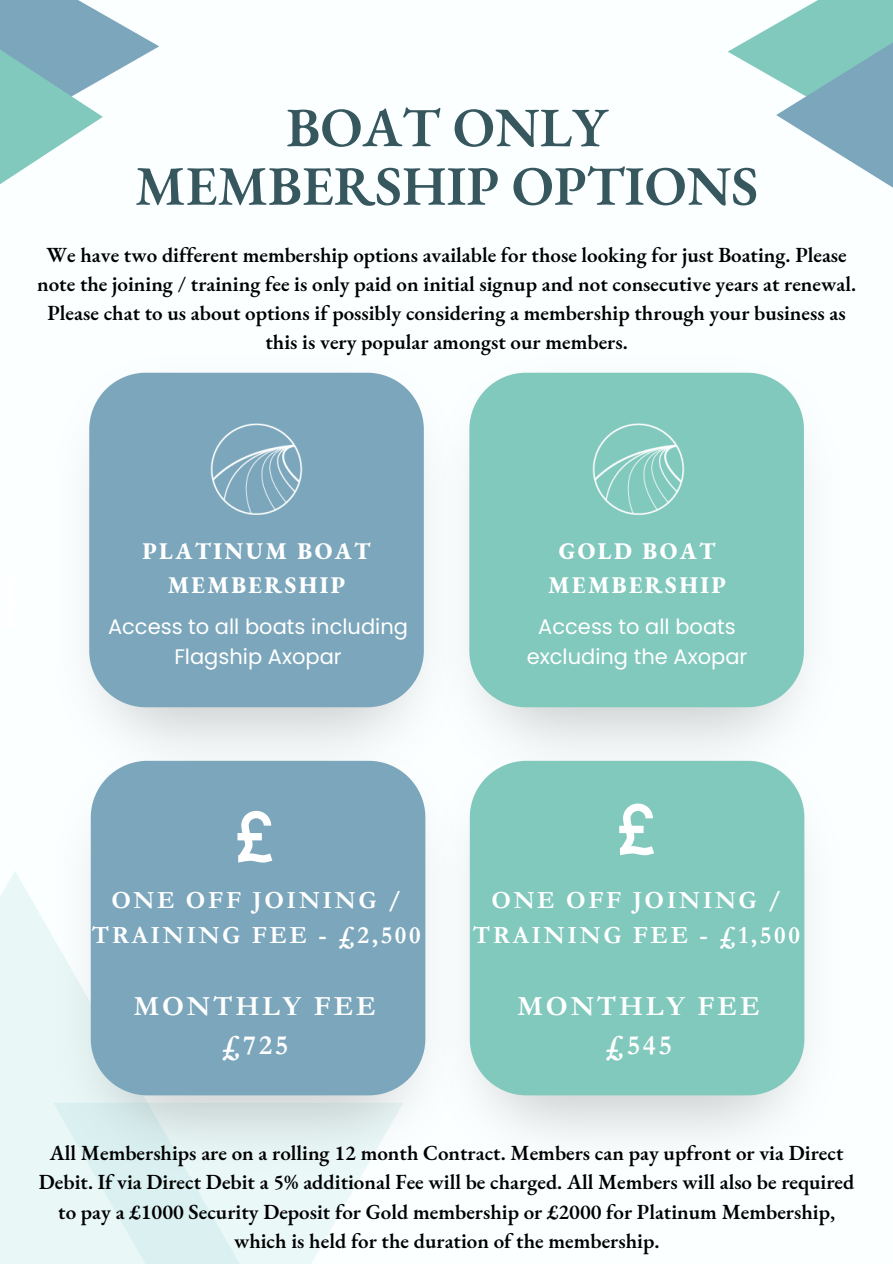
<style>
.page{position:relative;width:893px;height:1264px;background:#fff}
.page>*{position:absolute;margin:0;border:0;box-sizing:border-box;transform-origin:0 0}
.t1{font:600 55.5px/58.5px "EB Garamond";color:#37575f;text-align:center}
.t2{font:700 27.75px/39.3px "Garamond";letter-spacing:.105em;color:#fff;text-align:center}
.t3{font:700 24.75px/34.8px "Garamond";letter-spacing:.105em;color:#fff;text-align:center}
.t4{font:800 23.25px/33.8px "EB Garamond";letter-spacing:.105em;color:#fff;text-align:center}
.t5{font:600 21px/29.2px "EB Garamond";color:#000;text-align:center}
.t6{font:21px/29.2px "Poppins";color:#fff;text-align:center}
</style>
<div class="page">
<div style="left:0;top:0;width:892px;height:1263px;background:#fbffff"></div>
<div style="left:89px;top:373px;width:335px;height:334px;background:#7ba6bb"></div>
<div style="left:469px;top:373px;width:334px;height:334px;background:#81c8bd"></div>
<div style="left:0;top:870px;width:280px;height:393px;background:linear-gradient(to bottom,#eff9f9,#e8f6f6)"></div>
<div style="left:53px;top:1102px;width:350px;height:161px;background:linear-gradient(to right,#ddf2f2,#f6fdfd)"></div>
<img style="left:57px;top:743px;width:369px;height:426px">
<div style="left:91px;top:760px;width:334px;height:335px;background:#7ba6bb"></div>
<div style="left:470px;top:760px;width:334px;height:335px;background:#81c8bd"></div>
<svg style="left:728px;top:24px;width:48px;height:55px"></svg>
<svg style="left:776px;top:0;width:116px;height:187px"></svg>
<svg style="left:103px;top:14px;width:56px;height:65px"></svg>
<svg style="left:0;top:0;width:103px;height:184px"></svg>
<img style="left:198px;top:424px;width:114px;height:100px">
<img style="left:580px;top:424px;width:113px;height:100px">
<svg style="left:237px;top:810px;width:35px;height:52px"></svg>
<svg style="left:619px;top:803px;width:35px;height:52px"></svg>
<h1 class="t1" style="left:135px;top:97px;width:624px">BOAT ONLY<br>MEMBERSHIP OPTIONS</h1>
<h4 class="t5" style="left:37px;top:239px;width:820px">We have two different membership options available for those looking for just Boating. Please note the joining / training fee is only paid on initial signup and not consecutive years at renewal.<br>Please chat to us about options if possibly considering a membership through your business as this is very popular amongst our members.</h4>
<p class="t4" style="left:142px;top:534px;width:230px">PLATINUM BOAT<br>MEMBERSHIP</p>
<p class="t6" style="left:108px;top:612px;width:301px">Access to all boats including</p>
<p class="t6" style="left:174px;top:641px;width:169px">Flagship Axopar</p>
<p class="t4" style="left:548px;top:534px;width:179px">GOLD BOAT<br>MEMBERSHIP</p>
<h3 class="t6" style="left:526px;top:612px;width:222px">Access to all boats excluding the Axopar</h3>
<p class="t3" style="left:92px;top:883px;width:330px">ONE OFF JOINING /<br>TRAINING FEE - £2,500</p>
<p class="t2" style="left:134px;top:986px;width:244px">MONTHLY FEE £725</p>
<p class="t3" style="left:473px;top:883px;width:328px">ONE OFF JOINING /<br>TRAINING FEE - £1,500</p>
<p class="t2" style="left:517px;top:986px;width:244px">MONTHLY FEE £545</p>
<h3 class="t5" style="left:39px;top:1137px;width:817px">All Memberships are on a rolling 12 month Contract. Members can pay upfront or via Direct Debit. If via Direct Debit a 5% additional Fee will be charged. All Members will also be required to pay a £1000 Security Deposit for Gold membership or £2000 for Platinum Membership, which is held for the duration of the membership.</h3>
</div>
